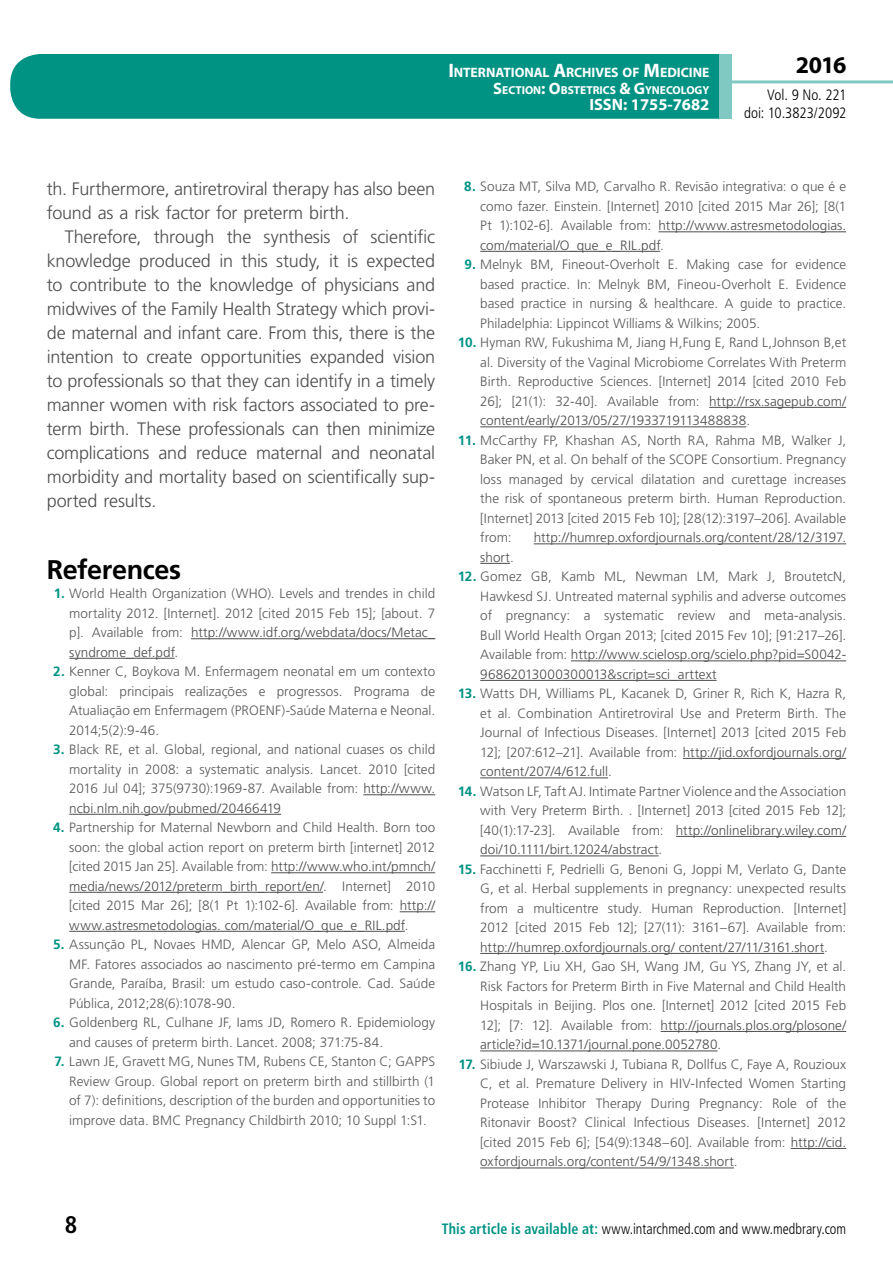
<style>
.page{position:relative;width:893px;height:1263px;background:#fff}
.page>*{position:absolute;margin:0;border:0;box-sizing:border-box;transform-origin:0 0}
.t1{font:700 27px "Frutiger LT Std";letter-spacing:-.015em;color:#000}
.t2{font:700 24px "Myriad Pro";color:#000}
.t3{font:700 condensed 24px "Frutiger LT Std";color:#000}
.t4{font:300 18px/24px "Frutiger LT Std";letter-spacing:-.01em;color:#4d4d4f}
.t5{font:700 16.5px "Myriad Pro";color:#fff}
.t6{font:300 condensed 15px "Frutiger LT Std";color:#000;scale:.94 1}
.t7{font:300 condensed 15px/18px "Frutiger LT Std";color:#000;text-align:right}
.t8{font:700 13.65px "Myriad Pro";letter-spacing:-.005em;color:#fff}
.t9{font:300 13.5px/19.5px "Frutiger LT Std";letter-spacing:.005em;color:#58595b;text-align:justify}
.t10{font:300 13.5px "Frutiger LT Std";color:#4d4d4f}
.t11{font:700 11.55px "Myriad Pro";color:#fff}
.s1{font-size:19.5px}
.s2{font-size:16.5px}
.s3{font-weight:700;color:#009384}
.s4{color:#4d4d4f}
.s5{color:#58595b}
</style>
<div class="page">
<div style="left:10px;top:54px;width:775px;height:65px;background:#009384;border-radius:30px"></div>
<div style="left:732px;top:0;width:161px;height:157px;background:#fff"></div>
<hr style="left:730px;top:80px;width:163px;height:3px;background:#80c9c2">
<div style="left:719px;top:54px;width:13px;height:65px;background:#80c9c2"></div>
<hr style="left:191px;top:638px;width:244px;height:1px;background:#4d4d4f">
<hr style="left:69px;top:658px;width:106px;height:1px;background:#4d4d4f">
<hr style="left:363px;top:794px;width:72px;height:1px;background:#4d4d4f">
<hr style="left:69px;top:814px;width:212px;height:1px;background:#4d4d4f">
<hr style="left:271px;top:872px;width:164px;height:1px;background:#4d4d4f">
<hr style="left:69px;top:892px;width:254px;height:1px;background:#4d4d4f">
<hr style="left:400px;top:911px;width:35px;height:1px;background:#4d4d4f">
<hr style="left:69px;top:931px;width:336px;height:1px;background:#4d4d4f">
<hr style="left:658px;top:231px;width:188px;height:1px;background:#4d4d4f">
<hr style="left:480px;top:251px;width:180px;height:1px;background:#4d4d4f">
<hr style="left:709px;top:407px;width:137px;height:1px;background:#4d4d4f">
<hr style="left:480px;top:426px;width:266px;height:1px;background:#4d4d4f">
<hr style="left:534px;top:543px;width:312px;height:1px;background:#4d4d4f">
<hr style="left:480px;top:563px;width:30px;height:1px;background:#4d4d4f">
<hr style="left:571px;top:660px;width:275px;height:1px;background:#4d4d4f">
<hr style="left:480px;top:680px;width:237px;height:1px;background:#4d4d4f">
<hr style="left:683px;top:758px;width:163px;height:1px;background:#4d4d4f">
<hr style="left:480px;top:777px;width:128px;height:1px;background:#4d4d4f">
<hr style="left:676px;top:836px;width:170px;height:1px;background:#4d4d4f">
<hr style="left:480px;top:855px;width:179px;height:1px;background:#4d4d4f">
<hr style="left:480px;top:953px;width:344px;height:1px;background:#4d4d4f">
<hr style="left:661px;top:1031px;width:185px;height:1px;background:#4d4d4f">
<hr style="left:480px;top:1050px;width:238px;height:1px;background:#4d4d4f">
<hr style="left:791px;top:1148px;width:55px;height:1px;background:#4d4d4f">
<hr style="left:480px;top:1167px;width:254px;height:1px;background:#4d4d4f">
<p class="t8" style="left:448px;top:64px;width:263px"><span class="s1">I</span>NTERNATIONAL <span class="s1">A</span>RCHIVES OF <span class="s1">M</span>EDICINE</p>
<p class="t11" style="left:493px;top:82px;width:218px"><span class="s2">S</span>ECTION<span class="s2">: O</span>BSTETRICS <span class="s2">&amp; G</span>YNECOLOGY</p>
<p class="t5" style="left:589px;top:94px;width:122px">ISSN: 1755-7682</p>
<h2 class="t2" style="left:796px;top:49px;width:52px">2016</h2>
<p class="t7" style="left:744px;top:86px;width:104px">Vol. 9 No. 221 doi: 10.3823/2092</p>
<h3 class="t4" style="left:47px;top:177px;width:390px">th. Furthermore, antiretroviral therapy has also been found as a risk factor for preterm birth.</h3>
<p class="t4" style="left:47px;top:225px;width:390px;text-align:justify;text-indent:18px">Therefore, through the synthesis of scientific knowledge produced in this study, it is expected to contribute to the knowledge of physicians and midwives of the Family Health Strategy which provi&shy;de maternal and infant care. From this, there is the intention to create opportunities expanded vision to professionals so that they can identify in a timely manner women with risk factors associated to pre&shy;term birth. These professionals can then minimize complications and reduce maternal and neonatal morbidity and mortality based on scientifically sup&shy;ported results.</p>
<h1 class="t1" style="left:47px;top:554px;width:136px">References</h1>
<p class="t9" style="left:69px;top:584px;width:367px;text-indent:-16px"><span class="s3">1.</span> World Health Organization (WHO). Levels and trendes in child mortality 2012. [Internet]. 2012 [cited 2015 Feb 15]; [about. 7 p]. Available from: <span class="s4">http://www.idf.org/webdata/docs/Metac_ syndrome_def.pdf</span>.</p>
<p class="t9" style="left:69px;top:662px;width:367px;text-indent:-16px"><span class="s3">2.</span> Kenner C, Boykova M. Enfermagem neonatal em um contexto global: principais realizações e progressos. Programa de Atualiação em Enfermagem (PROENF)-Saúde Materna e Neonal.<br>2014;5(2):9-46.</p>
<p class="t9" style="left:69px;top:740px;width:367px;text-indent:-16px"><span class="s3">3.</span> Black RE, et al. Global, regional, and national cuases os child mortality in 2008: a systematic analysis. Lancet. 2010 [cited 2016 Jul 04]; 375(9730):1969-87. Available from: <span class="s4">http://www. ncbi.nlm.nih.gov/pubmed/20466419</span></p>
<p class="t9" style="left:69px;top:818px;width:367px;text-indent:-16px"><span class="s3">4.</span> Partnership for Maternal Newborn and Child Health. Born too soon: the global action report on preterm birth [internet] 2012 [cited 2015 Jan 25]. Available from: <span class="s4">http://www.who.int/pmnch/ media/news/2012/preterm_birth_report/en/</span>. Internet] 2010 [cited 2015 Mar 26]; [8(1 Pt 1):102-6]. Available from: <span class="s4">http:// www.astresmetodologias. com/material/O_que_e_RIL.pdf</span>.</p>
<p class="t9" style="left:69px;top:935px;width:367px;text-indent:-16px"><span class="s3">5.</span> Assunção PL, Novaes HMD, Alencar GP, Melo ASO, Almeida MF. Fatores associados ao nascimento pré-termo em Campina Grande, Paraíba, Brasil: um estudo caso-controle. Cad. Saúde Pública, 2012;28(6):1078-90.</p>
<p class="t9" style="left:69px;top:1013px;width:367px;text-indent:-16px"><span class="s3">6.</span> Goldenberg RL, Culhane JF, Iams JD, Romero R. Epidemiology and causes of preterm birth. Lancet. 2008; 371:75-84.</p>
<p class="t9" style="left:69px;top:1052px;width:367px;text-indent:-15px"><span class="s3">7.</span> Lawn JE, Gravett MG, Nunes TM, Rubens CE, Stanton C; GAPPS Review Group. Global report on preterm birth and stillbirth (1 of 7): definitions, description of the burden and opportunities to improve data. BMC Pregnancy Childbirth 2010; 10 Suppl 1:S1.</p>
<p class="t9" style="left:480px;top:177px;width:367px;text-indent:-16px"><span class="s3">8.</span> Souza MT, Silva MD, Carvalho R. Revisão integrativa: o que é e como fazer. Einstein. [Internet] 2010 [cited 2015 Mar 26]; [8(1<br>Pt 1):102-6]. Available from: <span class="s4">http://www.astresmetodologias. com/material/O_que_e_RIL.pdf</span>.</p>
<p class="t9" style="left:480px;top:255px;width:367px;text-indent:-16px"><span class="s3">9.</span> Melnyk BM, Fineout-Overholt E. Making case for evidence based practice. In: Melnyk BM, Fineou-Overholt E. Evidence based practice in nursing &amp; healthcare. A guide to practice.<br>Philadelphia: Lippincot Williams &amp; Wilkins; 2005.</p>
<p class="t9" style="left:480px;top:333px;width:367px;text-indent:-23px"><span class="s3">10.</span> Hyman RW, Fukushima M, Jiang H,Fung E, Rand L,Johnson B,et al. Diversity of the Vaginal Microbiome Correlates With Preterm Birth. Reproductive Sciences. [Internet] 2014 [cited 2010 Feb 26]; [21(1): 32-40]. Available from: <span class="s4">http://rsx.sagepub.com/ content/early/2013/05/27/1933719113488838</span>.</p>
<p class="t9" style="left:480px;top:431px;width:367px;text-indent:-22px"><span class="s3">11.</span> McCarthy FP, Khashan AS, North RA, Rahma MB, Walker J, Baker PN, et al. On behalf of the SCOPE Consortium. Pregnancy loss managed by cervical dilatation and curettage increases the risk of spontaneous preterm birth. Human Reproduction. [Internet] 2013 [cited 2015 Feb 10]; [28(12):3197–206]. Available from:</p>
<p class="t10" style="left:534px;top:530px;width:314px">http://humrep.oxfordjournals.org/content/28/12/3197.</p>
<p class="t10" style="left:480px;top:550px;width:35px">short<span class="s5">.</span></p>
<p class="t9" style="left:480px;top:567px;width:367px;text-indent:-23px"><span class="s3">12.</span> Gomez GB, Kamb ML, Newman LM, Mark J, BroutetcN, Hawkesd SJ. Untreated maternal syphilis and adverse outcomes of pregnancy: a systematic review and meta-analysis.<br>Bull World Health Organ 2013; [cited 2015 Fev 10]; [91:217–26].<br>Available from: <span class="s4">http://www.scielosp.org/scielo.php?pid=S0042- 96862013000300013&amp;script=sci_arttext</span></p>
<p class="t9" style="left:480px;top:684px;width:367px;text-indent:-22px"><span class="s3">13.</span> Watts DH, Williams PL, Kacanek D, Griner R, Rich K, Hazra R, et al. Combination Antiretroviral Use and Preterm Birth. The Journal of Infectious Diseases. [Internet] 2013 [cited 2015 Feb 12]; [207:612–21]. Available from: <span class="s4">http://jid.oxfordjournals.org/ content/207/4/612.full</span>.</p>
<p class="t9" style="left:480px;top:782px;width:367px;text-indent:-23px"><span class="s3">14.</span> Watson LF, Taft AJ. Intimate Partner Violence and the Association with Very Preterm Birth. . [Internet] 2013 [cited 2015 Feb 12]; [40(1):17-23]. Available from: <span class="s4">http://onlinelibrary.wiley.com/ doi/10.1111/birt.12024/abstract</span>.</p>
<p class="t9" style="left:480px;top:860px;width:367px;text-indent:-23px"><span class="s3">15.</span> Facchinetti F, Pedrielli G, Benoni G, Joppi M, Verlato G, Dante G, et al. Herbal supplements in pregnancy: unexpected results from a multicentre study. Human Reproduction. [Internet] 2012 [cited 2015 Feb 12]; [27(11): 3161–67]. Available from: <span class="s4">http://humrep.oxfordjournals.org/ content/27/11/3161.short</span>.</p>
<p class="t9" style="left:480px;top:957px;width:367px;text-indent:-22px"><span class="s3">16.</span> Zhang YP, Liu XH, Gao SH, Wang JM, Gu YS, Zhang JY, et al.<br>Risk Factors for Preterm Birth in Five Maternal and Child Health Hospitals in Beijing. Plos one. [Internet] 2012 [cited 2015 Feb 12]; [7: 12]. Available from: <span class="s4">http://journals.plos.org/plosone/ article?id=10.1371/journal.pone.0052780</span>.</p>
<p class="t9" style="left:480px;top:1054px;width:367px;text-indent:-22px"><span class="s3">17.</span> Sibiude J, Warszawski J, Tubiana R, Dollfus C, Faye A, Rouzioux C, et al. Premature Delivery in HIV-Infected Women Starting Protease Inhibitor Therapy During Pregnancy: Role of the Ritonavir Boost? Clinical Infectious Diseases. [Internet] 2012 [cited 2015 Feb 6]; [54(9):1348–60]. Available from: <span class="s4">http://cid. oxfordjournals.org/content/54/9/1348.short</span>.</p>
<h2 class="t3" style="left:65px;top:1210px;width:14px">8</h2>
<p class="t6" style="left:442px;top:1220px;width:432px"><span class="s3">This article is available at:</span> www.intarchmed.com and www.medbrary.com</p>
</div>
